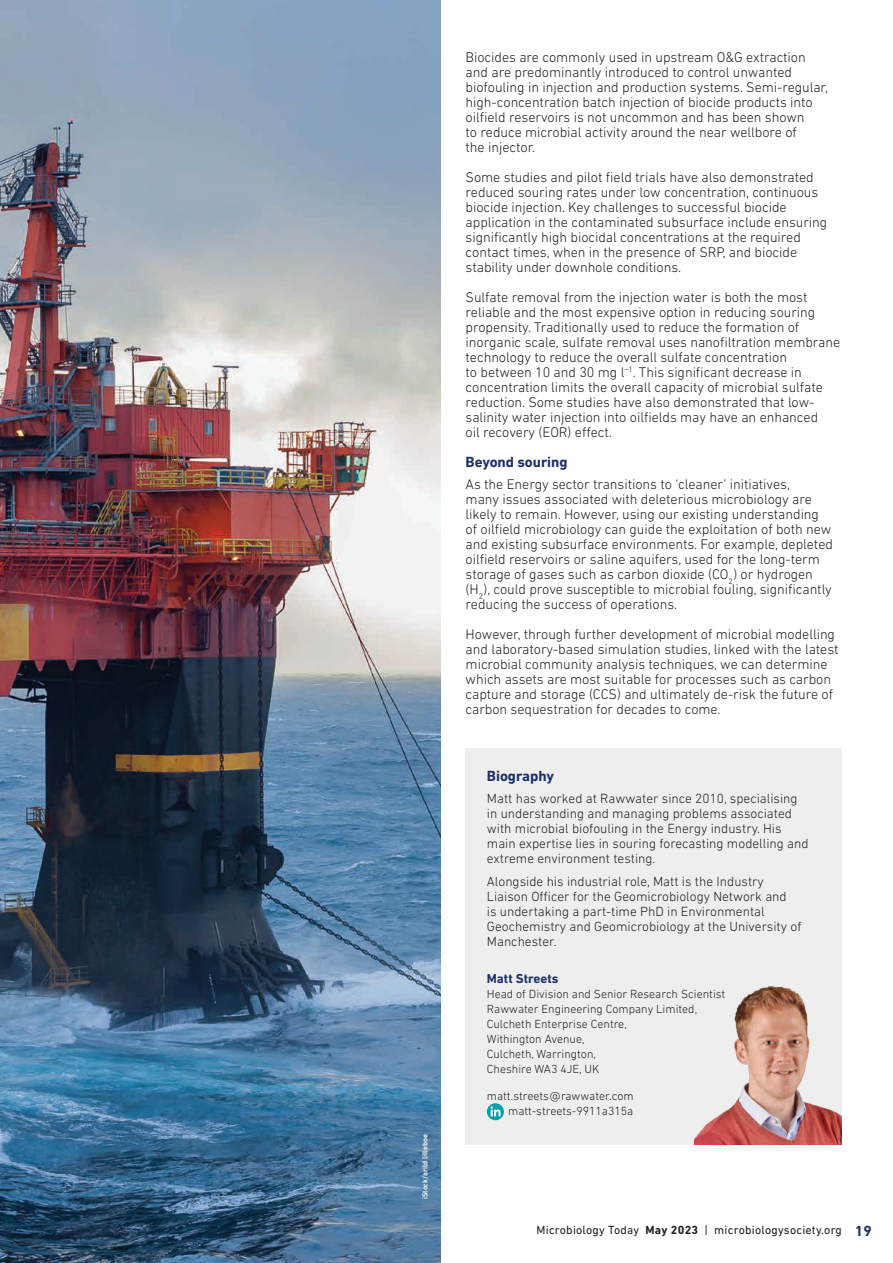
<style>
.page{position:relative;width:893px;height:1263px;background:#fff}
.page>*{position:absolute;margin:0;border:0;box-sizing:border-box;transform-origin:0 0}
.t1{font:700 15px "DIN Next LT Pro";letter-spacing:-.005em;color:#1f3267}
.t2{font:300 14.25px/15px "DIN Next LT Pro";letter-spacing:-.005em;color:#231f20}
.t3{font:300 13.5px/15px "DIN Next LT Pro";color:#231f20}
.t4{font:700 13.2px "DIN Next LT Pro";color:#1f3267}
.t5{font:300 12px/15px "DIN Next LT Pro";color:#231f20}
.t6{font:12px "DIN Next LT Pro";letter-spacing:.02em;color:#231f20}
.t7{font:500 7.5px "DIN Next LT Pro";color:#fff}
.s1{font-weight:700}
.s2{font-weight:700;font-size:15px;color:#1f3267}
</style>
<div class="page">
<div style="left:466px;top:748px;width:376px;height:397px;background:#eeeeef"></div>
<img style="left:0;top:0;width:440px;height:1263px">
<svg style="left:487px;top:1103px;width:17px;height:17px"></svg>
<svg style="left:490px;top:1106px;width:11px;height:10px"></svg>
<img style="left:694px;top:986px;width:148px;height:159px">
<p class="t7" style="left:420px;top:1199px;width:66px;rotate:-90deg">iStock/arild lilleboe</p>
<p class="t2" style="left:466px;top:49px;width:364px">Biocides are commonly used in upstream O&amp;G extraction and are predominantly introduced to control unwanted biofouling in injection and production systems. Semi-regular, high-concentration batch injection of biocide products into oilfield reservoirs is not uncommon and has been shown<br>to reduce microbial activity around the near wellbore of<br>the injector.</p>
<p class="t2" style="left:466px;top:169px;width:363px">Some studies and pilot field trials have also demonstrated reduced souring rates under low concentration, continuous biocide injection. Key challenges to successful biocide application in the contaminated subsurface include ensuring significantly high biocidal concentrations at the required contact times, when in the presence of SRP, and biocide stability under downhole conditions.</p>
<p class="t2" style="left:466px;top:289px;width:376px">Sulfate removal from the injection water is both the most reliable and the most expensive option in reducing souring propensity. Traditionally used to reduce the formation of inorganic scale, sulfate removal uses nanofiltration membrane technology to reduce the overall sulfate concentration<br>to between 10 and 30 mg l<sup>–1</sup>. This significant decrease in concentration limits the overall capacity of microbial sulfate reduction. Some studies have also demonstrated that low&shy;salinity water injection into oilfields may have an enhanced<br>oil recovery (EOR) effect.</p>
<p class="t1" style="left:466px;top:453px;width:103px">Beyond souring</p>
<p class="t2" style="left:466px;top:477px;width:369px">As the Energy sector transitions to ‘cleaner’ initiatives,<br>many issues associated with deleterious microbiology are likely to remain. However, using our existing understanding of oilfield microbiology can guide the exploitation of both new and existing subsurface environments. For example, depleted oilfield reservoirs or saline aquifers, used for the long-term storage of gases such as carbon dioxide (CO<sub>2</sub>) or hydrogen (H<sub>2</sub>), could prove susceptible to microbial fouling, significantly reducing the success of operations.</p>
<p class="t2" style="left:466px;top:627px;width:374px">However, through further development of microbial modelling and laboratory-based simulation studies, linked with the latest microbial community analysis techniques, we can determine which assets are most suitable for processes such as carbon capture and storage (CCS) and ultimately de-risk the future of carbon sequestration for decades to come.</p>
<p class="t1" style="left:487px;top:767px;width:69px">Biography</p>
<p class="t3" style="left:487px;top:791px;width:323px">Matt has worked at Rawwater since 2010, specialising in understanding and managing problems associated with microbial biofouling in the Energy industry. His main expertise lies in souring forecasting modelling and extreme environment testing.</p>
<p class="t3" style="left:487px;top:874px;width:316px">Alongside his industrial role, Matt is the Industry Liaison Officer for the Geomicrobiology Network and<br>is undertaking a part-time PhD in Environmental Geochemistry and Geomicrobiology at the University of Manchester.</p>
<p class="t4" style="left:487px;top:971px;width:73px">Matt Streets</p>
<p class="t5" style="left:487px;top:986px;width:240px">Head of Division and Senior Research Scientist<br>Rawwater Engineering Company Limited,<br>Culcheth Enterprise Centre,<br>Withington Avenue,<br>Culcheth, Warrington,<br>Cheshire WA3 4JE, UK</p>
<p class="t5" style="left:487px;top:1088px;width:148px;text-align:right">matt.streets@rawwater.com matt-streets-9911a315a</p>
<p class="t6" style="left:536px;top:1223px;width:337px">Microbiology Today <span class="s1">May 2023</span> | microbiologysociety.org <span class="s2">19</span></p>
</div>
